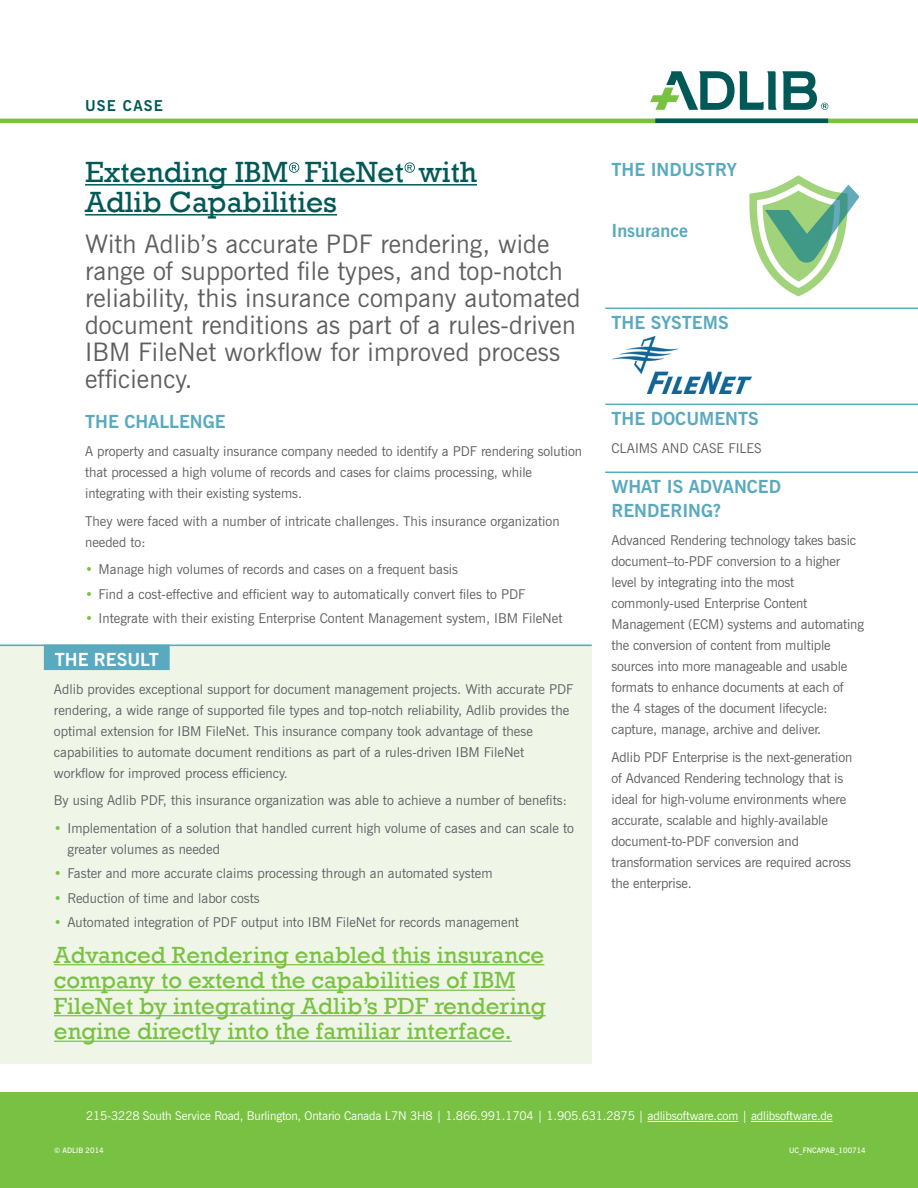
<style>
.page{position:relative;width:918px;height:1188px;background:#fff}
.page>*{position:absolute;margin:0;border:0;box-sizing:border-box;transform-origin:0 0}
.UC_Heading_AR{font:30px/30px "Rockwell";color:#005957}
.UC_Subhead_AR{font:25.5px/27px "News Gothic BT";letter-spacing:.005em;color:#5f5f62}
.Head_Small_GREEN_AR{font:24px/25.5px "Rockwell";color:#79c142}
.Subhead_BLUE_Rule_R{font:700 18px/24px "News Gothic BT";color:#59a9bf}
.Subhead_BLUE_AR{font:700 18px "News Gothic BT";color:#59a9bf}
.Subhead_BLUE_Rule_L{font:700 18px "News Gothic BT";color:#fff}
.t1{font:700 15px "News Gothic BT";letter-spacing:.08em;color:#005957}
.Body_Text_small_spac{font:13.5px/21px "News Gothic BT";color:#5f5f62}
.Body_Text_AR{font:13.5px "News Gothic BT";color:#5f5f62}
.Adlib_Address{font:12px "News Gothic BT";letter-spacing:-.01em;color:#fff}
.t2{font:600 7.5px "News Gothic BT";color:#fff}
.s1{font-weight:700;color:#79c142}
</style>
<div class="page">
<hr style="left:85px;top:184px;width:392px;height:2px;background:#005957">
<hr style="left:85px;top:214px;width:252px;height:2px;background:#005957">
<div style="left:0;top:645px;width:592px;height:419px;background:#eff6e8"></div>
<div style="left:0;top:1093px;width:918px;height:95px;background:#79c142"></div>
<svg style="left:650px;top:71px;width:127px;height:39px"></svg>
<svg style="left:783px;top:71px;width:45px;height:39px"></svg>
<hr style="left:0;top:119px;width:918px;height:4px;background:#79c142">
<hr style="left:655px;top:119px;width:173px;height:4px;background:#005957">
<hr style="left:648px;top:1121px;width:90px;height:1px;background:#fff">
<hr style="left:751px;top:1121px;width:82px;height:1px;background:#fff">
<hr style="left:0;top:1092px;width:918px;height:1px;background:#79c142">
<hr style="left:605px;top:308px;width:313px;height:1px;background:#59a9bf">
<hr style="left:605px;top:404px;width:313px;height:1px;background:#59a9bf">
<hr style="left:605px;top:472px;width:313px;height:1px;background:#59a9bf">
<hr style="left:0;top:645px;width:592px;height:1px;background:#59a9bf">
<div style="left:44px;top:645px;width:126px;height:25px;background:#59a9bf"></div>
<img style="left:613px;top:336px;width:139px;height:58px">
<hr style="left:54px;top:964px;width:490px;height:1px;background:#79c142">
<hr style="left:54px;top:990px;width:461px;height:1px;background:#79c142">
<hr style="left:54px;top:1015px;width:492px;height:1px;background:#79c142">
<hr style="left:54px;top:1041px;width:458px;height:1px;background:#79c142">
<svg style="left:749px;top:176px;width:110px;height:121px"></svg>
<svg style="left:289px;top:162px;width:10px;height:11px"></svg>
<svg style="left:405px;top:162px;width:10px;height:11px"></svg>
<p class="t1" style="left:85px;top:96px;width:79px">USE CASE</p>
<p class="UC_Heading_AR" style="left:85px;top:158px;width:393px">Extending IBM FileNet with<br>Adlib Capabilities</p>
<p class="UC_Subhead_AR" style="left:85px;top:230px;width:497px">With Adlib’s accurate PDF rendering, wide range of supported file types, and top-notch reliability, this insurance company automated document renditions as part of a rules-driven IBM FileNet workflow for improved process efficiency.</p>
<p class="Subhead_BLUE_AR" style="left:85px;top:411px;width:142px">THE CHALLENGE</p>
<p class="Body_Text_small_spac" style="left:85px;top:440px;width:498px">A property and casualty insurance company needed to identify a PDF rendering solution that processed a high volume of records and cases for claims processing, while integrating with their existing systems.</p>
<p class="Body_Text_small_spac" style="left:85px;top:510px;width:476px">They were faced with a number of intricate challenges. This insurance organization needed to:</p>
<p class="Body_Text_small_spac" style="left:85px;top:559px;width:374px"><span class="s1">•</span> Manage high volumes of records and cases on a frequent basis</p>
<p class="Body_Text_small_spac" style="left:85px;top:583px;width:442px"><span class="s1">•</span> Find a cost-effective and efficient way to automatically convert files to PDF</p>
<p class="Body_Text_small_spac" style="left:85px;top:608px;width:479px"><span class="s1">•</span> Integrate with their existing Enterprise Content Management system, IBM FileNet</p>
<p class="Subhead_BLUE_Rule_L" style="left:55px;top:649px;width:106px">THE RESULT</p>
<p class="Body_Text_small_spac" style="left:54px;top:678px;width:521px">Adlib provides exceptional support for document management projects. With accurate PDF rendering, a wide range of supported file types and top-notch reliability, Adlib provides the optimal extension for IBM FileNet. This insurance company took advantage of these capabilities to automate document renditions as part of a rules-driven IBM FileNet workflow for improved process efficiency.</p>
<p class="Body_Text_small_spac" style="left:54px;top:790px;width:514px">By using Adlib PDF, this insurance organization was able to achieve a number of benefits:</p>
<p class="Body_Text_small_spac" style="left:67px;top:818px;width:508px;text-indent:-14px"><span class="s1">•</span> Implementation of a solution that handled current high volume of cases and can scale to greater volumes as needed</p>
<p class="Body_Text_small_spac" style="left:54px;top:863px;width:440px"><span class="s1">•</span> Faster and more accurate claims processing through an automated system</p>
<p class="Body_Text_small_spac" style="left:54px;top:887px;width:207px"><span class="s1">•</span> Reduction of time and labor costs</p>
<p class="Body_Text_small_spac" style="left:54px;top:912px;width:467px"><span class="s1">•</span> Automated integration of PDF output into IBM FileNet for records management</p>
<p class="Head_Small_GREEN_AR" style="left:54px;top:942px;width:493px">Advanced Rendering enabled this insurance company to extend the capabilities of IBM FileNet by integrating Adlib’s PDF rendering engine directly into the familiar interface.</p>
<p class="Subhead_BLUE_AR" style="left:611px;top:158px;width:127px">THE INDUSTRY</p>
<p class="Subhead_BLUE_AR" style="left:611px;top:220px;width:78px">Insurance</p>
<p class="Subhead_BLUE_Rule_R" style="left:611px;top:311px;width:119px">THE SYSTEMS</p>
<p class="Subhead_BLUE_Rule_R" style="left:611px;top:407px;width:149px">THE DOCUMENTS</p>
<p class="Body_Text_AR" style="left:611px;top:440px;width:152px">CLAIMS AND CASE FILES</p>
<p class="Subhead_BLUE_Rule_R" style="left:611px;top:475px;width:171px">WHAT IS ADVANCED<br>RENDERING?</p>
<p class="Body_Text_small_spac" style="left:611px;top:530px;width:254px">Advanced Rendering technology takes basic document–to-PDF conversion to a higher level by integrating into the most commonly-used Enterprise Content Management (ECM) systems and automating the conversion of content from multiple sources into more manageable and usable formats to enhance documents at each of the 4 stages of the document lifecycle: capture, manage, archive and deliver.</p>
<p class="Body_Text_small_spac" style="left:611px;top:746px;width:242px">Adlib PDF Enterprise is the next-generation of Advanced Rendering technology that is ideal for high-volume environments where accurate, scalable and highly-available document-to-PDF conversion and transformation services are required across the enterprise.</p>
<p class="Adlib_Address" style="left:86px;top:1109px;width:748px">215-3228 South Service Road, Burlington, Ontario Canada L7N 3H8 | 1.866.991.1704 | 1.905.631.2875 | adlibsoftware.com | adlibsoftware.de</p>
<p class="t2" style="left:54px;top:1146px;width:51px">© ADLIB 2014</p>
<p class="t2" style="left:789px;top:1146px;width:78px">UC_FNCAPAB_100714</p>
</div>
